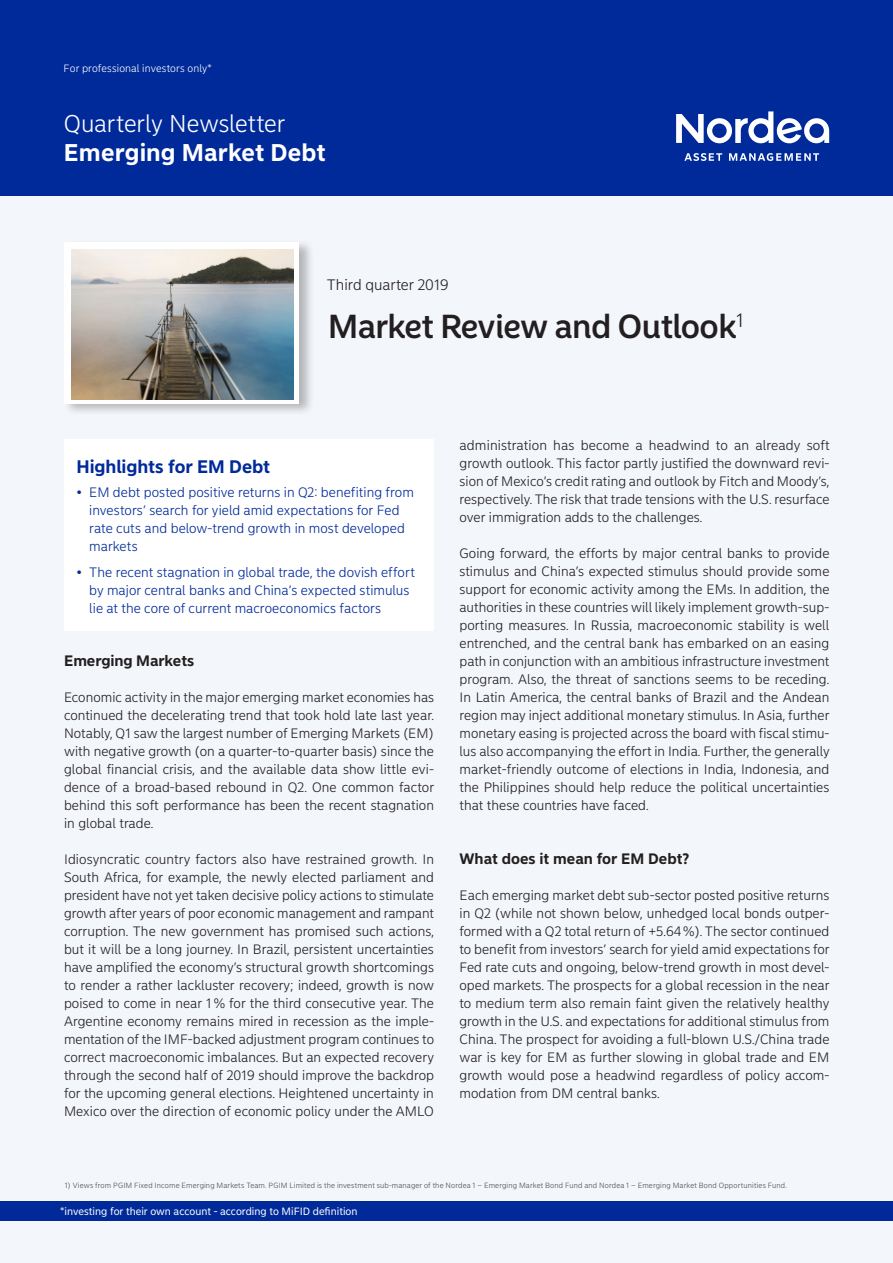
<style>
.page{position:relative;width:893px;height:1263px;background:#f3f6fb}
.page>*{position:absolute;margin:0;border:0;box-sizing:border-box;transform-origin:0 0}
.Headline_Documnet{font:500 33px "Nordea Sans Large";color:#231f20}
.t1{font:700 24px "Nordea Sans Small";letter-spacing:.005em;color:#fff}
.t2{font:300 24px "Nordea Sans Small";letter-spacing:-.005em;color:#fff}
.Blue_Head____12_12{font:700 18px "Nordea Sans Small";letter-spacing:-.005em;color:#002a9a}
.Heading_copytext{font:700 15px "Nordea Sans Small";letter-spacing:-.005em;color:#231f20}
.DATE{font:300 15px "Nordea Sans Small";color:#231f20}
.BODYTEXT{font:300 13.5px/18px "Nordea Sans Small";letter-spacing:.005em;color:#231f20;text-align:justify}
.t3{font:300 13.5px/18px "Nordea Sans Small";letter-spacing:.005em;color:#002a9a}
.t4{font:10.5px "Nordea Sans Small";color:#fff}
.t5{font:300 10.5px "Nordea Sans Small";letter-spacing:.01em;color:#fff}
.Headline{font:300 7.5px "Nordea Sans Small";letter-spacing:.02em;color:#4b4c4d}
</style>
<div class="page">
<div style="left:0;top:0;width:893px;height:196px;background:#002a9a"></div>
<svg style="left:676px;top:111px;width:153px;height:32px"></svg>
<svg style="left:684px;top:153px;width:135px;height:8px"></svg>
<div style="left:0;top:1201px;width:893px;height:19px;background:#002a9a"></div>
<div style="left:64px;top:239px;width:250px;height:177px;background:#231f20;opacity:.3"></div>
<div style="left:64px;top:243px;width:234px;height:161px;background:#fff"></div>
<img style="left:72px;top:250px;width:221px;height:150px">
<div style="left:64px;top:440px;width:370px;height:191px;background:#fff"></div>
<p class="t5" style="left:65px;top:63px;width:150px">For professional investors only*</p>
<h2 class="t2" style="left:64px;top:110px;width:223px">Quarterly Newsletter</h2>
<h2 class="t1" style="left:64px;top:138px;width:194px">Corporate Credit</h2>
<p class="t1" style="left:64px;top:138px;width:263px">Emerging Market Debt</p>
<p class="DATE" style="left:327px;top:276px;width:123px">Third quarter 2019</p>
<p class="Headline_Documnet" style="left:329px;top:307px;width:417px">Market Review and Outlook<sup>1</sup></p>
<p class="Blue_Head____12_12" style="left:77px;top:456px;width:195px">Highlights for EM Debt</p>
<p class="t3" style="left:89px;top:483px;width:326px;text-indent:-13px">• EM debt posted positive returns in Q2: benefiting from investors’ search for yield amid expectations for Fed rate cuts and below-trend growth in most developed markets</p>
<p class="t3" style="left:89px;top:563px;width:327px;text-indent:-13px">• The recent stagnation in global trade, the dovish effort by major central banks and China’s expected stimulus lie at the core of current macroeconomics factors</p>
<p class="Heading_copytext" style="left:64px;top:651px;width:132px">Emerging Markets</p>
<p class="BODYTEXT" style="left:64px;top:688px;width:372px">Economic activity in the major emerging market economies has continued the decelerating trend that took hold late last year.<br>Notably, Q1 saw the largest number of Emerging Markets (EM) with negative growth (on a quarter-to-quarter basis) since the global financial crisis, and the available data show little evi&shy;dence of a broad-based rebound in Q2. One common factor behind this soft performance has been the recent stagnation in global trade.</p>
<p class="BODYTEXT" style="left:64px;top:850px;width:372px">Idiosyncratic country factors also have restrained growth. In South Africa, for example, the newly elected parliament and president have not yet taken decisive policy actions to stimulate growth after years of poor economic management and rampant corruption. The new government has promised such actions, but it will be a long journey. In Brazil, persistent uncertainties have amplified the economy’s structural growth shortcomings to render a rather lackluster recovery; indeed, growth is now poised to come in near 1% for the third consecutive year. The Argentine economy remains mired in recession as the imple&shy;mentation of the IMF-backed adjustment program continues to correct macroeconomic imbalances. But an expected recovery through the second half of 2019 should improve the backdrop for the upcoming general elections. Heightened uncertainty in Mexico over the direction of economic policy under the AMLO</p>
<p class="BODYTEXT" style="left:459px;top:436px;width:372px">administration has become a headwind to an already soft growth outlook. This factor partly justified the downward revi&shy;sion of Mexico’s credit rating and outlook by Fitch and Moody’s, respectively. The risk that trade tensions with the U.S. resurface over immigration adds to the challenges.</p>
<p class="BODYTEXT" style="left:459px;top:544px;width:372px">Going forward, the efforts by major central banks to provide stimulus and China’s expected stimulus should provide some support for economic activity among the EMs. In addition, the authorities in these countries will likely implement growth-sup&shy;porting measures. In Russia, macroeconomic stability is well entrenched, and the central bank has embarked on an easing path in conjunction with an ambitious infrastructure investment program. Also, the threat of sanctions seems to be receding.<br>In Latin America, the central banks of Brazil and the Andean region may inject additional monetary stimulus. In Asia, further monetary easing is projected across the board with fiscal stimu&shy;lus also accompanying the effort in India. Further, the generally market-friendly outcome of elections in India, Indonesia, and the Philippines should help reduce the political uncertainties that these countries have faced.</p>
<p class="Heading_copytext" style="left:459px;top:849px;width:231px">What does it mean for EM Debt?</p>
<p class="BODYTEXT" style="left:459px;top:886px;width:372px">Each emerging market debt sub-sector posted positive returns in Q2 (while not shown below, unhedged local bonds outper&shy;formed with a Q2 total return of +5.64%). The sector continued to benefit from investors’ search for yield amid expectations for Fed rate cuts and ongoing, below-trend growth in most devel&shy;oped markets. The prospects for a global recession in the near to medium term also remain faint given the relatively healthy growth in the U.S. and expectations for additional stimulus from China. The prospect for avoiding a full-blown U.S./China trade war is key for EM as further slowing in global trade and EM growth would pose a headwind regardless of policy accom&shy;modation from DM central banks.</p>
<p class="Headline" style="left:65px;top:1181px;width:724px">1) Views from PGIM Fixed Income Emerging Markets Team. PGIM Limited is the investment sub-manager of the Nordea 1 – Emerging Market Bond Fund and Nordea 1 – Emerging Market Bond Opportunities Fund.</p>
<p class="t4" style="left:60px;top:1204px;width:299px">*investing for their own account - according to MiFID definition</p>
</div>
